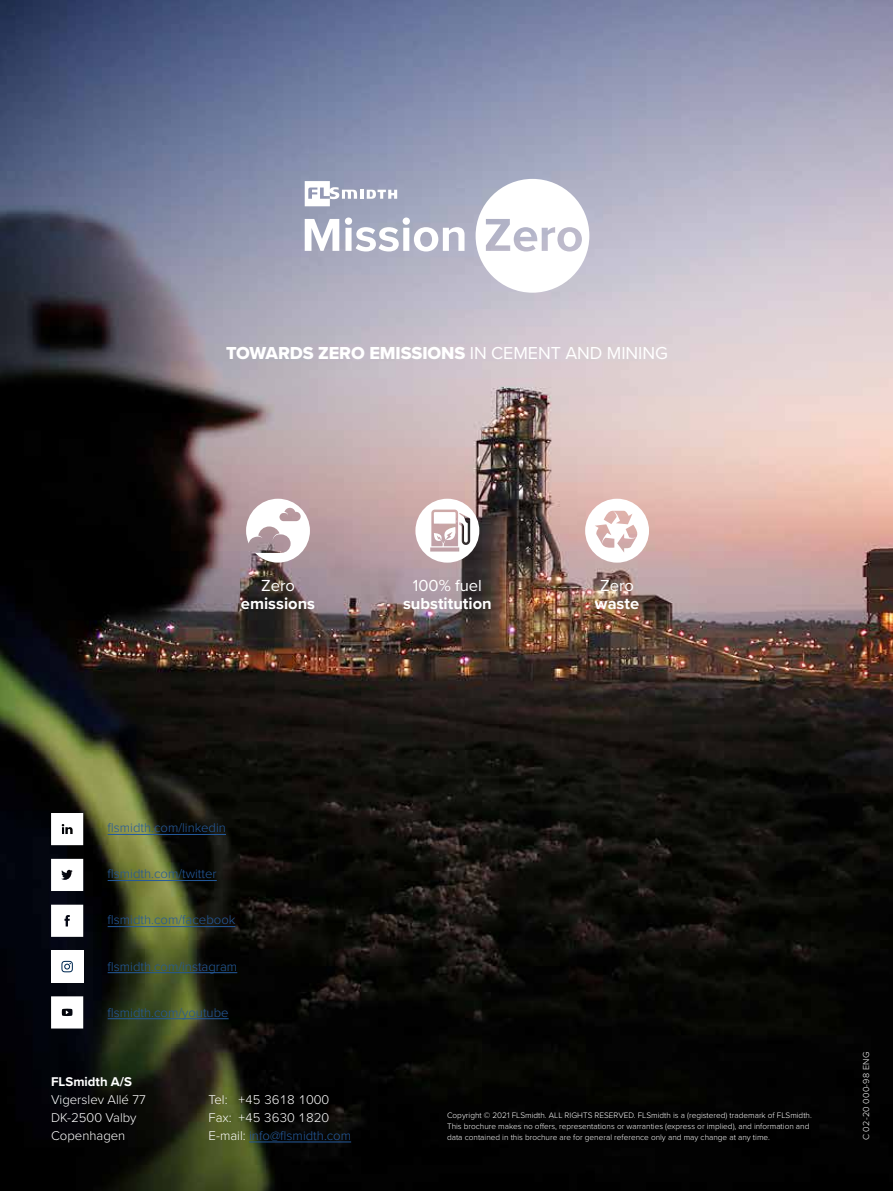
<style>
.page{position:relative;width:893px;height:1191px;background:#fff}
.page>*{position:absolute;margin:0;border:0;box-sizing:border-box;transform-origin:0 0}
.t1{font:18px "Proxima Nova Extrabld";letter-spacing:-.005em;color:#fff}
.t2{font:16.65px "Proxima Nova";color:#fff}
.t3{font:700 16.5px "Proxima Nova";color:#fff}
.t4{font:300 13.2px "Proxima Nova";color:#245a9c}
.t5{font:300 13.2px/18px "Proxima Nova";color:#fff}
.t6{font:700 13.2px "Proxima Nova";color:#fff}
.t7{font:300 9px "Proxima Nova";letter-spacing:.025em;color:#fff}
.t8{font:300 8.25px/11.2px "Proxima Nova";color:#fff}
.s1{font-family:"Proxima Nova"}
.s2{color:#245a9c}
</style>
<div class="page">
<img style="left:0;top:0;width:893px;height:1191px">
<svg style="left:51px;top:813px;width:32px;height:32px"></svg>
<svg style="left:51px;top:904px;width:32px;height:33px"></svg>
<svg style="left:51px;top:859px;width:32px;height:32px"></svg>
<svg style="left:51px;top:996px;width:32px;height:32px"></svg>
<div style="left:51px;top:950px;width:32px;height:32px;background:#fff"></div>
<svg style="left:61px;top:961px;width:12px;height:11px"></svg>
<svg style="left:305px;top:219px;width:34px;height:32px"></svg>
<svg style="left:345px;top:217px;width:119px;height:34px"></svg>
<svg style="left:476px;top:179px;width:113px;height:114px"></svg>
<svg style="left:305px;top:181px;width:92px;height:25px"></svg>
<hr style="left:108px;top:834px;width:118px;height:1px;background:#245a9c">
<hr style="left:108px;top:880px;width:109px;height:1px;background:#245a9c">
<hr style="left:108px;top:926px;width:127px;height:1px;background:#245a9c">
<hr style="left:108px;top:972px;width:129px;height:1px;background:#245a9c">
<hr style="left:108px;top:1018px;width:121px;height:1px;background:#245a9c">
<hr style="left:249px;top:1141px;width:102px;height:1px;background:#245a9c">
<svg style="left:246px;top:499px;width:64px;height:63px"></svg>
<svg style="left:415px;top:499px;width:64px;height:63px"></svg>
<svg style="left:585px;top:499px;width:64px;height:63px"></svg>
<h1 class="t1" style="left:226px;top:340px;width:443px">TOWARDS ZERO EMISSIONS <span class="s1">IN CEMENT AND MINING</span></h1>
<h2 class="t2" style="left:261px;top:572px;width:35px">Zero</h2>
<h3 class="t3" style="left:241px;top:591px;width:76px">emissions</h3>
<h2 class="t2" style="left:413px;top:572px;width:71px">100% fuel</h2>
<h3 class="t3" style="left:403px;top:591px;width:90px">substitution</h3>
<h2 class="t2" style="left:600px;top:572px;width:35px">Zero</h2>
<h3 class="t3" style="left:595px;top:591px;width:46px">waste</h3>
<h3 class="t4" style="left:108px;top:818px;width:120px">flsmidth.com/linkedin</h3>
<h3 class="t4" style="left:108px;top:864px;width:111px">flsmidth.com/twitter</h3>
<h3 class="t4" style="left:108px;top:910px;width:129px">flsmidth.com/facebook</h3>
<h3 class="t4" style="left:108px;top:956px;width:131px">flsmidth.com/instagram</h3>
<h3 class="t4" style="left:108px;top:1002px;width:122px">flsmidth.com/youtube</h3>
<h3 class="t6" style="left:51px;top:1071px;width:83px">FLSmidth A/S</h3>
<h3 class="t5" style="left:51px;top:1089px;width:96px">Vigerslev Allé 77<br>DK-2500 Valby<br>Copenhagen</h3>
<h3 class="t5" style="left:209px;top:1089px;width:144px">Tel: +45 3618 1000<br>Fax: +45 3630 1820<br>E-mail: <span class="s2">info@flsmidth.com</span></h3>
<p class="t8" style="left:447px;top:1108px;width:366px">Copyright © 2021 FLSmidth. ALL RIGHTS RESERVED. FLSmidth is a (registered) trademark of FLSmidth.<br>This brochure makes no offers, representations or warranties (express or implied), and information and data contained in this brochure are for general reference only and may change at any time.</p>
<p class="t7" style="left:859px;top:1140px;width:90px;rotate:-90deg">C 02-20 000-98 ENG</p>
</div>
